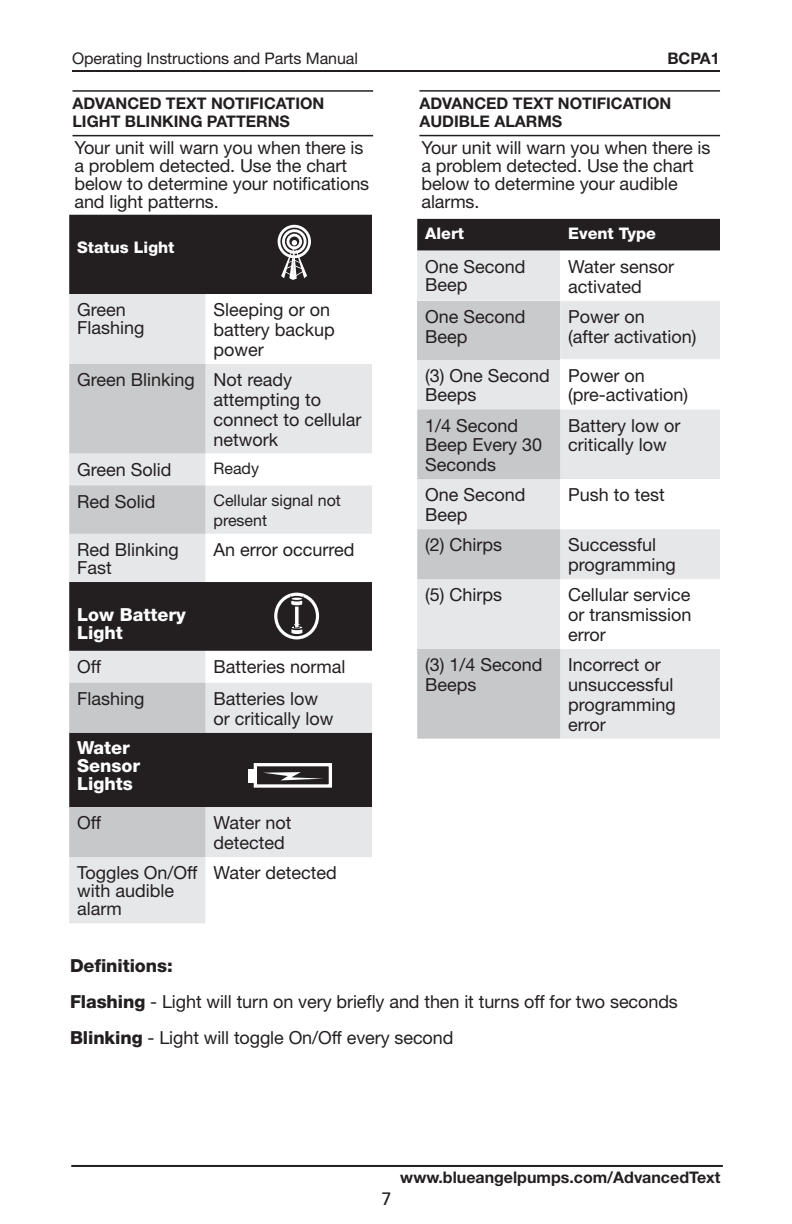
<style>
.page{position:relative;width:792px;height:1224px;background:#fff}
.page>*{position:absolute;margin:0;border:0;box-sizing:border-box;transform-origin:0 0}
.Troubleshtg_-_not__e{font:18px/18px "Helvetica Neue";color:#231f20}
.Troubleshtg_-_not__e-2{font:800 18px/18px "Helvetica Neue";color:#fff}
.t1{font:800 18px "Helvetica Neue";letter-spacing:-.005em;color:#231f20}
.Body_English{font:18px "Frutiger";color:#231f20}
.Section_Head_-_Engli{font:700 16px/18px "Helvetica Neue";color:#231f20}
.Body_English-2{font:16px "Helvetica Neue";letter-spacing:-.005em;color:#231f20}
.Troubleshtg_-_not__e-3{font:16px "Helvetica Neue";color:#231f20}
.Troubleshtg_-_not__e-4{font:800 16px "Helvetica Neue";color:#fff}
.Body_English-3{font:700 16px "Helvetica Neue";letter-spacing:-.005em;color:#231f20}
.s1{font-weight:800}
</style>
<div class="page">
<hr style="left:72px;top:90px;width:301px;height:2px;background:#231f20">
<hr style="left:72px;top:135px;width:301px;height:1px;background:#231f20">
<div style="left:69px;top:215px;width:303px;height:79px;background:#231f20"></div>
<svg style="left:69px;top:294px;width:137px;height:629px;background:#b7b6b8"></svg>
<svg style="left:206px;top:364px;width:166px;height:493px;fill:#e6e7e9"></svg>
<svg style="left:69px;top:364px;width:137px;height:170px;background:#cecfd1"></svg>
<svg style="left:69px;top:683px;width:137px;height:174px;background:#818081"></svg>
<svg style="left:277px;top:225px;width:35px;height:55px"></svg>
<div style="left:254px;top:763px;width:78px;height:25px;border:3px solid #fff"></div>
<div style="left:248px;top:769px;width:7px;height:13px;background:#fff"></div>
<svg style="left:263px;top:772px;width:61px;height:8px"></svg>
<svg style="left:276px;top:594px;width:42px;height:44px"></svg>
<div style="left:274px;top:593px;width:45px;height:46px;border:3px solid #fff;border-radius:50%"></div>
<svg style="left:290px;top:597px;width:14px;height:39px"></svg>
<hr style="left:71px;top:1165px;width:652px;height:2px;background:#231f20">
<hr style="left:72px;top:70px;width:648px;height:2px;background:#231f20">
<hr style="left:419px;top:90px;width:301px;height:2px;background:#231f20">
<hr style="left:419px;top:135px;width:301px;height:1px;background:#231f20">
<div style="left:417px;top:219px;width:303px;height:32px;background:#231f20"></div>
<div style="left:417px;top:251px;width:303px;height:488px;background:#e6e7e9"></div>
<svg style="left:560px;top:251px;width:160px;height:398px"></svg>
<div style="left:417px;top:301px;width:143px;height:58px;background:#c9cacc"></div>
<svg style="left:417px;top:409px;width:143px;height:330px;background:#d3d4d6"></svg>
<p class="Body_English-2" style="left:72px;top:49px;width:287px">Operating Instructions and Parts Manual</p>
<p class="Body_English-3" style="left:667px;top:48px;width:54px">BCPA1</p>
<p class="Section_Head_-_Engli" style="left:72px;top:94px;width:253px">ADVANCED TEXT NOTIFICATION<br>LIGHT BLINKING PATTERNS</p>
<p class="Troubleshtg_-_not__e" style="left:74px;top:138px;width:296px">Your unit will warn you when there is a problem detected. Use the chart below to determine your notifications and light patterns.</p>
<p class="Troubleshtg_-_not__e-4" style="left:77px;top:238px;width:99px">Status Light</p>
<p class="Troubleshtg_-_not__e" style="left:77px;top:301px;width:69px">Green<br>Flashing</p>
<p class="Troubleshtg_-_not__e" style="left:214px;top:301px;width:118px">Sleeping or on</p>
<p class="Troubleshtg_-_not__e" style="left:214px;top:320px;width:123px">battery backup</p>
<p class="Troubleshtg_-_not__e" style="left:214px;top:340px;width:52px">power</p>
<p class="Troubleshtg_-_not__e" style="left:77px;top:370px;width:119px">Green Blinking</p>
<p class="Troubleshtg_-_not__e" style="left:214px;top:370px;width:80px">Not ready</p>
<p class="Troubleshtg_-_not__e" style="left:214px;top:390px;width:109px">attempting to</p>
<p class="Troubleshtg_-_not__e" style="left:214px;top:410px;width:150px">connect to cellular</p>
<p class="Troubleshtg_-_not__e" style="left:214px;top:430px;width:66px">network</p>
<p class="Troubleshtg_-_not__e" style="left:77px;top:460px;width:96px">Green Solid</p>
<p class="Troubleshtg_-_not__e-3" style="left:214px;top:459px;width:47px">Ready</p>
<p class="Troubleshtg_-_not__e" style="left:77px;top:492px;width:80px">Red Solid</p>
<p class="Troubleshtg_-_not__e-3" style="left:214px;top:491px;width:129px">Cellular signal not</p>
<p class="Troubleshtg_-_not__e-3" style="left:214px;top:511px;width:55px">present</p>
<p class="Troubleshtg_-_not__e" style="left:77px;top:540px;width:103px">Red Blinking<br>Fast</p>
<p class="Troubleshtg_-_not__e" style="left:214px;top:540px;width:143px">An error occurred</p>
<p class="Troubleshtg_-_not__e-2" style="left:77px;top:605px;width:110px">Low Battery<br>Light</p>
<p class="Troubleshtg_-_not__e" style="left:77px;top:657px;width:26px">Off</p>
<p class="Troubleshtg_-_not__e" style="left:214px;top:657px;width:134px">Batteries normal</p>
<p class="Troubleshtg_-_not__e" style="left:77px;top:689px;width:69px">Flashing</p>
<p class="Troubleshtg_-_not__e" style="left:214px;top:689px;width:106px">Batteries low</p>
<p class="Troubleshtg_-_not__e" style="left:214px;top:709px;width:121px">or critically low</p>
<p class="Troubleshtg_-_not__e-2" style="left:77px;top:739px;width:65px">Water<br>Sensor<br>Lights</p>
<p class="Troubleshtg_-_not__e" style="left:77px;top:814px;width:26px">Off</p>
<p class="Troubleshtg_-_not__e" style="left:214px;top:814px;width:80px">Water not</p>
<p class="Troubleshtg_-_not__e" style="left:214px;top:834px;width:73px">detected</p>
<p class="Troubleshtg_-_not__e" style="left:77px;top:864px;width:122px">Toggles On/Off with audible alarm</p>
<p class="Troubleshtg_-_not__e" style="left:214px;top:864px;width:125px">Water detected</p>
<p class="Section_Head_-_Engli" style="left:419px;top:94px;width:253px">ADVANCED TEXT NOTIFICATION<br>AUDIBLE ALARMS</p>
<p class="Troubleshtg_-_not__e" style="left:421px;top:138px;width:291px">Your unit will warn you when there is a problem detected. Use the chart below to determine your audible alarms.</p>
<p class="Troubleshtg_-_not__e-4" style="left:425px;top:224px;width:40px">Alert</p>
<p class="Troubleshtg_-_not__e-4" style="left:568px;top:224px;width:89px">Event Type</p>
<p class="Troubleshtg_-_not__e" style="left:425px;top:257px;width:102px">One Second<br>Beep</p>
<p class="Troubleshtg_-_not__e" style="left:568px;top:257px;width:108px">Water sensor</p>
<p class="Troubleshtg_-_not__e" style="left:568px;top:277px;width:75px">activated</p>
<p class="Troubleshtg_-_not__e" style="left:425px;top:307px;width:102px">One Second</p>
<p class="Troubleshtg_-_not__e" style="left:425px;top:327px;width:44px">Beep</p>
<p class="Troubleshtg_-_not__e" style="left:568px;top:307px;width:78px">Power on</p>
<p class="Troubleshtg_-_not__e" style="left:568px;top:327px;width:130px">(after activation)</p>
<p class="Troubleshtg_-_not__e" style="left:425px;top:366px;width:126px">(3) One Second</p>
<p class="Troubleshtg_-_not__e" style="left:425px;top:386px;width:53px">Beeps</p>
<p class="Troubleshtg_-_not__e" style="left:568px;top:366px;width:78px">Power on</p>
<p class="Troubleshtg_-_not__e" style="left:568px;top:386px;width:122px">(pre-activation)</p>
<p class="Troubleshtg_-_not__e" style="left:425px;top:416px;width:95px">1/4 Second</p>
<p class="Troubleshtg_-_not__e" style="left:425px;top:436px;width:119px">Beep Every 30</p>
<p class="Troubleshtg_-_not__e" style="left:425px;top:456px;width:73px">Seconds</p>
<p class="Troubleshtg_-_not__e" style="left:568px;top:416px;width:114px">Battery low or</p>
<p class="Troubleshtg_-_not__e" style="left:568px;top:436px;width:100px">critically low</p>
<p class="Troubleshtg_-_not__e" style="left:425px;top:486px;width:102px">One Second</p>
<p class="Troubleshtg_-_not__e" style="left:425px;top:506px;width:44px">Beep</p>
<p class="Troubleshtg_-_not__e" style="left:568px;top:486px;width:98px">Push to test</p>
<p class="Troubleshtg_-_not__e" style="left:425px;top:536px;width:79px">(2) Chirps</p>
<p class="Troubleshtg_-_not__e" style="left:568px;top:536px;width:90px">Successful</p>
<p class="Troubleshtg_-_not__e" style="left:568px;top:556px;width:109px">programming</p>
<p class="Troubleshtg_-_not__e" style="left:425px;top:586px;width:79px">(5) Chirps</p>
<p class="Troubleshtg_-_not__e" style="left:568px;top:586px;width:124px">Cellular service</p>
<p class="Troubleshtg_-_not__e" style="left:568px;top:606px;width:125px">or transmission</p>
<p class="Troubleshtg_-_not__e" style="left:568px;top:625px;width:39px">error</p>
<p class="Troubleshtg_-_not__e" style="left:425px;top:656px;width:119px">(3) 1/4 Second</p>
<p class="Troubleshtg_-_not__e" style="left:425px;top:675px;width:53px">Beeps</p>
<p class="Troubleshtg_-_not__e" style="left:568px;top:656px;width:94px">Incorrect or</p>
<p class="Troubleshtg_-_not__e" style="left:568px;top:675px;width:107px">unsuccessful</p>
<p class="Troubleshtg_-_not__e" style="left:568px;top:695px;width:109px">programming</p>
<p class="Troubleshtg_-_not__e" style="left:568px;top:715px;width:39px">error</p>
<p class="t1" style="left:70px;top:955px;width:104px">Definitions:</p>
<p class="Troubleshtg_-_not__e" style="left:70px;top:992px;width:609px"><span class="s1">Flashing</span> - Light will turn on very briefly and then it turns off for two seconds</p>
<p class="Troubleshtg_-_not__e" style="left:70px;top:1028px;width:385px"><span class="s1">Blinking</span> - Light will toggle On/Off every second</p>
<p class="Body_English" style="left:382px;top:1188px;width:12px">7</p>
<p class="Section_Head_-_Engli" style="left:400px;top:1168px;width:322px">www.blueangelpumps.com/AdvancedText</p>
</div>
